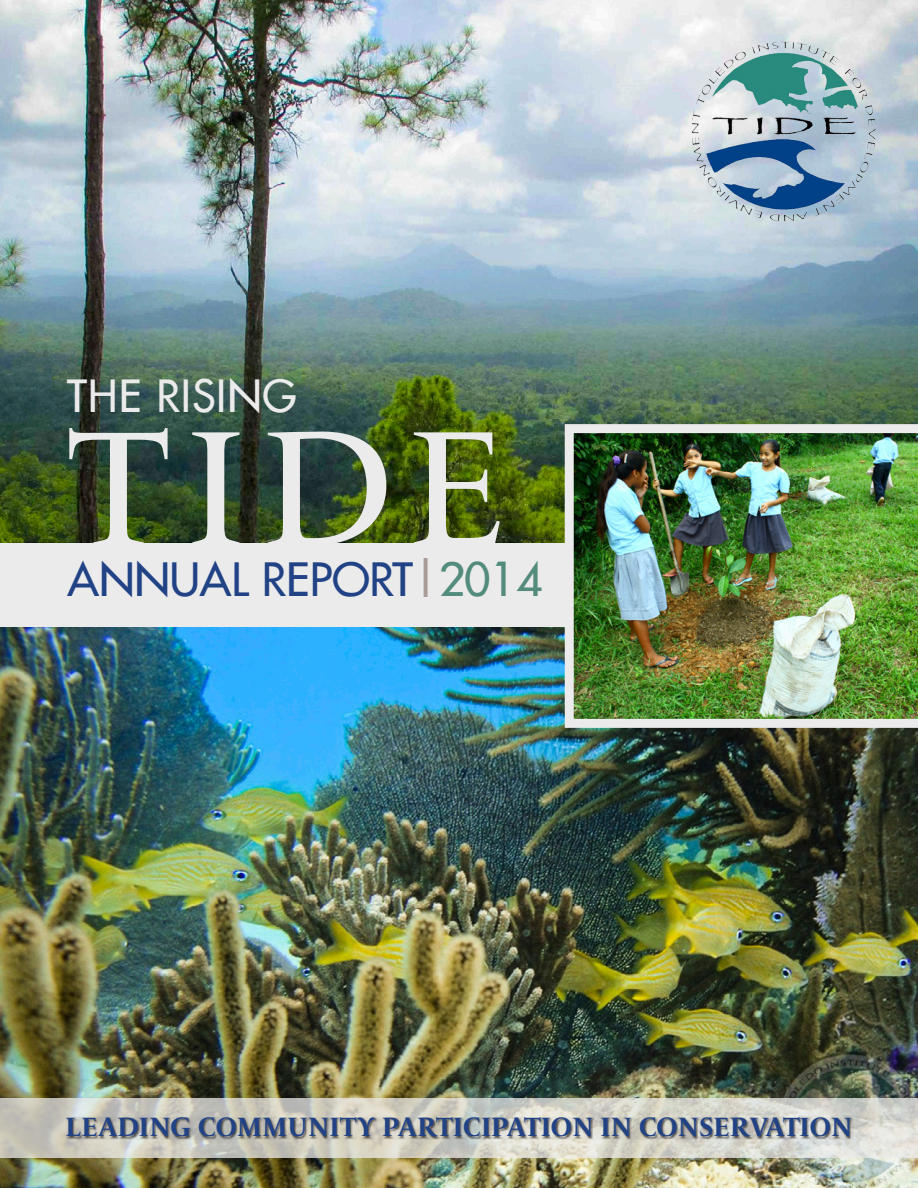
<style>
.page{position:relative;width:918px;height:1188px;background:#fff}
.page>*{position:absolute;margin:0;border:0;box-sizing:border-box;transform-origin:0 0}
.t1{font:166.5px "Le Monde Livre Classic Std Caps";color:#ecebeb}
.t2{font:45px "Futura 2";color:#214386}
.t3{font:43.5px "Futura 2";letter-spacing:.025em;color:#ecebeb}
.t4{font:700 27px "Le Monde Livre Classic Std";color:#214386}
.s1{color:#a99c99}
.s2{color:#538b7d}
</style>
<div class="page">
<img style="left:0;top:626px;width:918px;height:562px">
<div style="left:0;top:533px;width:918px;height:93px;background:#ecebeb"></div>
<svg style="left:0;top:1098px;width:918px;height:59px"></svg>
<img style="left:0;top:0;width:918px;height:542px">
<img style="left:671px;top:26px;width:224px;height:211px">
<img style="left:565px;top:424px;width:353px;height:304px">
<div style="left:66px;top:1117px;width:788px;height:22px;background:#231f20;opacity:.75"></div>
<h3 class="t3" style="left:68px;top:378px;width:231px">THE RISING</h3>
<h1 class="t1" style="left:68px;top:390px;width:442px">TIDE</h1>
<h2 class="t2" style="left:68px;top:560px;width:476px">ANNUAL REPORT<span class="s1">|</span><span class="s2">2014</span></h2>
<p class="t4" style="left:66px;top:1111px;width:788px">LEADING COMMUNITY PARTICIPATION IN CONSERVATION</p>
</div>
